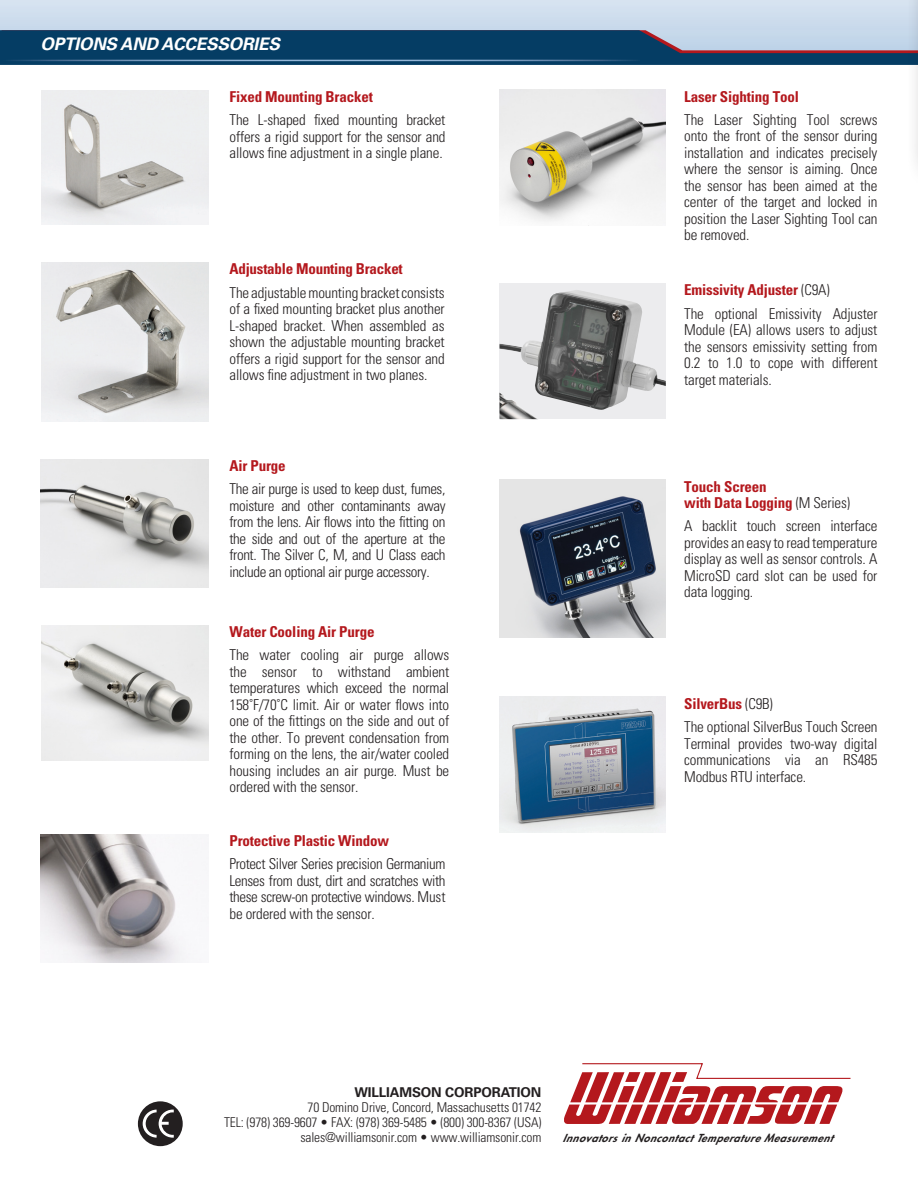
<style>
.page{position:relative;width:918px;height:1188px;background:#fff}
.page>*{position:absolute;margin:0;border:0;box-sizing:border-box;transform-origin:0 0}
.t1{font:italic 700 17.25px "Univers";letter-spacing:-.01em;color:#fff}
.t2{font:300 condensed 15px/16.5px "Univers";letter-spacing:-.01em;color:#231f20;text-align:justify}
.t3{font:700 condensed 15px/16.5px "Univers";letter-spacing:-.01em;color:#b4181d}
.t4{font:300 condensed 13.5px "Univers";letter-spacing:-.01em;color:#231f20}
.t5{font:700 13.5px "Univers";letter-spacing:-.01em;color:#231f20}
.t6{font:italic 800 10.8px "Futura";letter-spacing:.055em;color:#231f20}
.s1{font-weight:300;color:#231f20}
</style>
<div class="page">
<img style="left:500px;top:480px;width:166px;height:157px">
<img style="left:41px;top:262px;width:168px;height:159px">
<img style="left:41px;top:90px;width:168px;height:135px">
<div style="left:0;top:0;width:918px;height:56px;background:#cfdeee"></div>
<svg style="left:0;top:30px;width:906px;height:35px;background:#295578"></svg>
<hr style="left:0;top:60px;width:640px;height:1px;background:#fff">
<svg style="left:564px;top:1063px;width:286px;height:61px"></svg>
<div style="left:138px;top:1101px;width:45px;height:45px;background:#231f20;border-radius:50%"></div>
<svg style="left:143px;top:1110px;width:31px;height:28px"></svg>
<div style="left:906px;top:0;width:12px;height:190px;background:#231f20;opacity:.45"></div>
<img style="left:500px;top:90px;width:166px;height:132px">
<div style="left:500px;top:284px;width:166px;height:135px;background:#ececee"></div>
<img style="left:500px;top:290px;width:166px;height:129px">
<img style="left:500px;top:697px;width:166px;height:136px">
<img style="left:41px;top:625px;width:168px;height:135px">
<img style="left:40px;top:459px;width:169px;height:128px">
<img style="left:41px;top:834px;width:147px;height:128px">
<p class="t1" style="left:40px;top:34px;width:241px">OPTIONS AND ACCESSORIES</p>
<p class="t3" style="left:230px;top:88px;width:145px">Fixed Mounting Bracket</p>
<p class="t2" style="left:230px;top:112px;width:218px">The L-shaped fixed mounting bracket offers a rigid support for the sensor and allows fine adjustment in a single plane.</p>
<p class="t3" style="left:230px;top:261px;width:175px">Adjustable Mounting Bracket</p>
<p class="t2" style="left:230px;top:284px;width:217px">The adjustable mounting bracket consists of a fixed mounting bracket plus another L-shaped bracket. When assembled as shown the adjustable mounting bracket offers a rigid support for the sensor and allows fine adjustment in two planes.</p>
<p class="t3" style="left:230px;top:457px;width:58px">Air Purge</p>
<p class="t2" style="left:230px;top:481px;width:218px">The air purge is used to keep dust, fumes, moisture and other contaminants away from the lens. Air flows into the fitting on the side and out of the aperture at the front. The Silver C, M, and U Class each include an optional air purge accessory.</p>
<p class="t3" style="left:230px;top:623px;width:147px">Water Cooling Air Purge</p>
<p class="t2" style="left:230px;top:647px;width:221px">The water cooling air purge allows the sensor to withstand ambient temperatures which exceed the normal 158˚F/70˚C limit. Air or water flows into one of the fittings on the side and out of the other. To prevent condensation from forming on the lens, the air/water cooled housing includes an air purge. Must be ordered with the sensor.</p>
<p class="t3" style="left:230px;top:832px;width:161px">Protective Plastic Window</p>
<p class="t2" style="left:230px;top:856px;width:218px">Protect Silver Series precision Germanium Lenses from dust, dirt and scratches with these screw-on protective windows. Must be ordered with the sensor.</p>
<p class="t3" style="left:684px;top:88px;width:116px">Laser Sighting Tool</p>
<p class="t2" style="left:684px;top:111px;width:195px">The Laser Sighting Tool screws onto the front of the sensor during installation and indicates precisely where the sensor is aiming. Once the sensor has been aimed at the center of the target and locked in position the Laser Sighting Tool can be removed.</p>
<p class="t3" style="left:684px;top:282px;width:147px">Emissivity Adjuster <span class="s1">(C9A)</span></p>
<p class="t2" style="left:684px;top:305px;width:195px">The optional Emissivity Adjuster Module (EA) allows users to adjust the sensors emissivity setting from 0.2 to 1.0 to cope with different target materials.</p>
<p class="t3" style="left:684px;top:478px;width:167px">Touch Screen<br>with Data Logging <span class="s1">(M Series)</span></p>
<p class="t2" style="left:684px;top:518px;width:195px">A backlit touch screen interface provides an easy to read temperature display as well as sensor controls. A MicroSD card slot can be used for data logging.</p>
<p class="t3" style="left:684px;top:695px;width:90px">SilverBus <span class="s1">(C9B)</span></p>
<p class="t2" style="left:684px;top:719px;width:195px">The optional SilverBus Touch Screen Terminal provides two-way digital communications via an RS485<br>Modbus RTU interface.</p>
<p class="t5" style="left:354px;top:1084px;width:188px">WILLIAMSON CORPORATION</p>
<p class="t4" style="left:308px;top:1099px;width:235px">70 Domino Drive, Concord, Massachusetts 01742</p>
<p class="t4" style="left:224px;top:1114px;width:319px">TEL: (978) 369-9607 • FAX: (978) 369-5485 • (800) 300-8367 (USA)</p>
<p class="t4" style="left:300px;top:1129px;width:242px">sales@williamsonir.com • www.williamsonir.com</p>
<p class="t6" style="left:563px;top:1131px;width:276px">InnovatorsinNoncontactTemperatureMeasurement</p>
</div>
